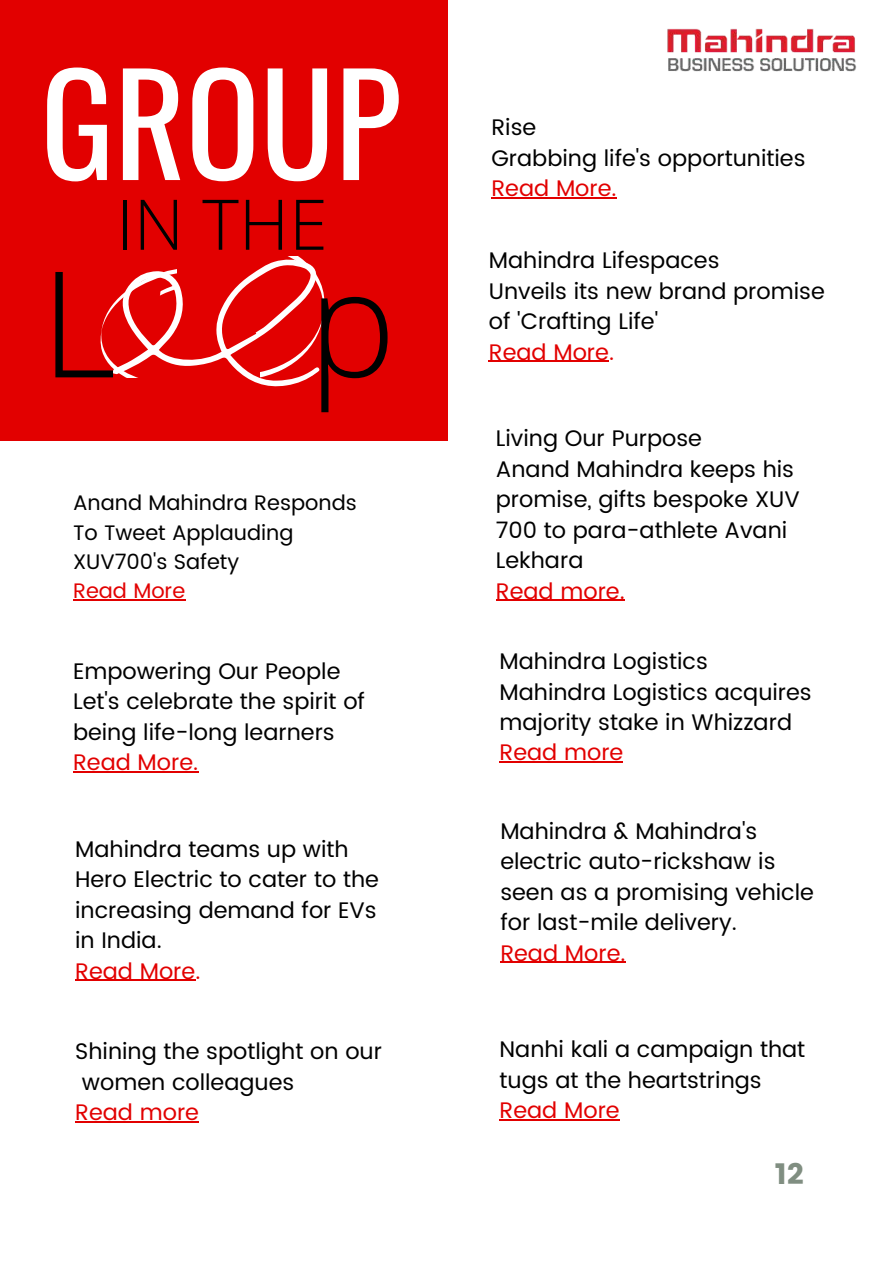
<style>
.page{position:relative;width:894px;height:1264px;background:#fff}
.page>*{position:absolute;margin:0;border:0;box-sizing:border-box;transform-origin:0 0}
.t1{font:300 147.6px "Open Sans";color:#000}
.t2{font:137.7px "Oswald";color:#fff}
.t3{font:300 69.9px "Open Sans";color:#000}
.t4{font:29.1px "Poppins";color:#808e81}
.t5{font:22.5px/30.5px "Poppins";color:#000}
.t6{font:22.5px "Poppins";color:#e20000}
.t7{font:21px/29.2px "Poppins";color:#000}
.t8{font:21px "Poppins";color:#e20000}
</style>
<div class="page">
<div style="left:0;top:0;width:447px;height:440px;background:#e20000"></div>
<svg style="left:75px;top:256px;width:290px;height:185px"></svg>
<svg style="left:260px;top:257px;width:64px;height:124px"></svg>
<svg style="left:100px;top:267px;width:76px;height:110px"></svg>
<hr style="left:73px;top:771px;width:125px;height:1px;background:#e20000">
<hr style="left:500px;top:961px;width:125px;height:1px;background:#e20000">
<hr style="left:495px;top:599px;width:129px;height:1px;background:#e20000">
<hr style="left:75px;top:979px;width:120px;height:1px;background:#e20000">
<hr style="left:499px;top:761px;width:124px;height:1px;background:#e20000">
<img style="left:667px;top:28px;width:190px;height:44px">
<hr style="left:488px;top:361px;width:120px;height:1px;background:#e20000">
<hr style="left:491px;top:197px;width:125px;height:1px;background:#e20000">
<hr style="left:499px;top:1119px;width:120px;height:1px;background:#e20000">
<hr style="left:75px;top:1121px;width:124px;height:1px;background:#e20000">
<hr style="left:73px;top:599px;width:112px;height:1px;background:#e20000">
<h2 class="t2" style="left:40px;top:16px;width:362px">GROUP</h2>
<h3 class="t3" style="left:116px;top:175px;width:213px">IN THE</h3>
<h1 class="t1" style="left:40px;top:220px;width:77px">L</h1>
<h1 class="t1" style="left:308px;top:219px;width:89px">p</h1>
<p class="t7" style="left:73px;top:488px;width:285px">Anand Mahindra Responds<br>To Tweet Applauding<br>XUV700's Safety</p>
<p class="t8" style="left:73px;top:578px;width:114px">Read More</p>
<p class="t5" style="left:73px;top:655px;width:293px">Empowering Our People<br>Let's celebrate the spirit of being life-long learners</p>
<p class="t6" style="left:73px;top:749px;width:127px">Read More.</p>
<p class="t5" style="left:75px;top:834px;width:305px">Mahindra teams up with<br>Hero Electric to cater to the increasing demand for EVs in India.</p>
<p class="t6" style="left:75px;top:957px;width:127px">Read More.</p>
<p class="t5" style="left:75px;top:1036px;width:308px">Shining the spotlight on our women colleagues</p>
<p class="t6" style="left:75px;top:1099px;width:125px">Read more</p>
<p class="t5" style="left:491px;top:112px;width:315px">Rise<br>Grabbing life's opportunities</p>
<p class="t6" style="left:491px;top:175px;width:127px">Read More.</p>
<p class="t5" style="left:488px;top:245px;width:337px">Mahindra Lifespaces<br>Unveils its new brand promise of 'Crafting Life'</p>
<p class="t6" style="left:488px;top:339px;width:127px">Read More.</p>
<p class="t5" style="left:495px;top:423px;width:305px">Living Our Purpose<br>Anand Mahindra keeps his promise, gifts bespoke XUV<br>700 to para-athlete Avani<br>Lekhara</p>
<p class="t6" style="left:495px;top:577px;width:130px">Read more.</p>
<p class="t5" style="left:499px;top:646px;width:314px">Mahindra Logistics<br>Mahindra Logistics acquires majority stake in Whizzard</p>
<p class="t6" style="left:499px;top:739px;width:125px">Read more</p>
<p class="t5" style="left:500px;top:816px;width:315px">Mahindra &amp; Mahindra's electric auto-rickshaw is seen as a promising vehicle for last-mile delivery.</p>
<p class="t6" style="left:500px;top:939px;width:127px">Read More.</p>
<p class="t5" style="left:499px;top:1034px;width:307px">Nanhi kali a campaign that tugs at the heartstrings</p>
<p class="t6" style="left:499px;top:1096px;width:122px">Read More</p>
<p class="t4" style="left:774px;top:1156px;width:30px">12</p>
</div>
